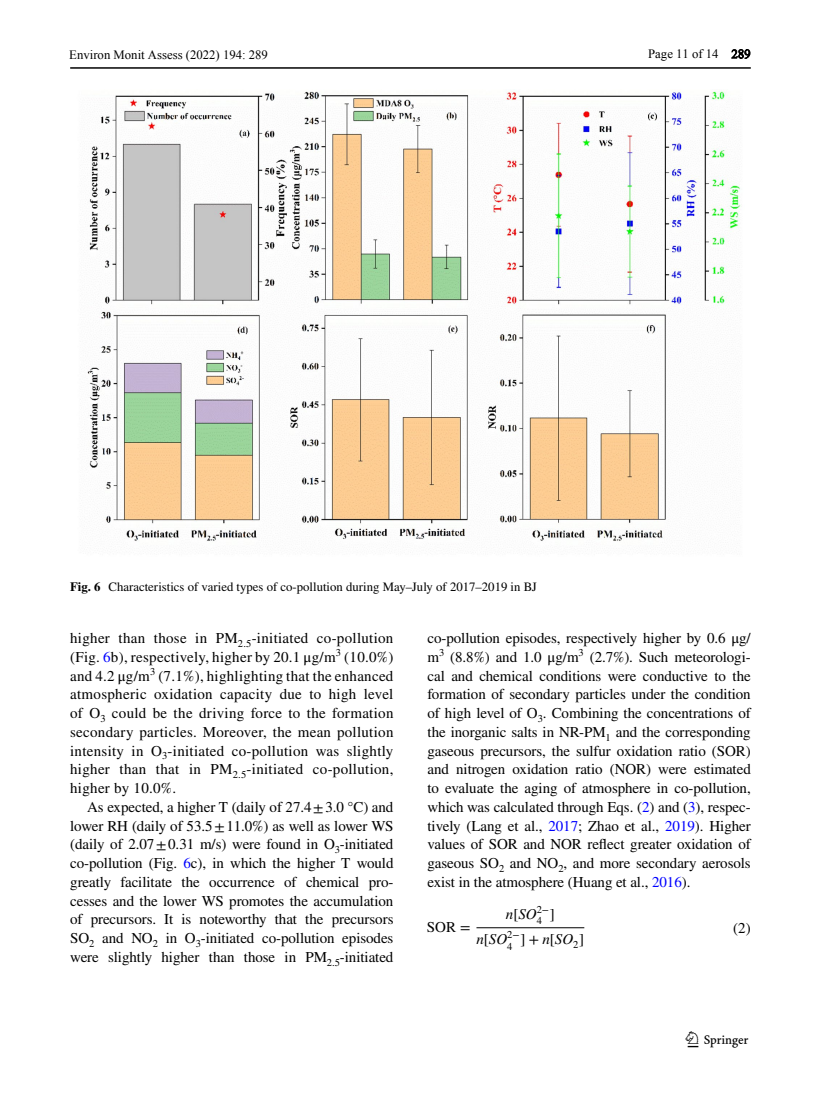
<style>
.page{position:relative;width:821px;height:1106px;background:#fff}
.page>*{position:absolute;margin:0;border:0;box-sizing:border-box;transform-origin:0 0}
.t1{font:22.5px "Springnew Regular 3";color:#000}
.t2{font:15px/18.8px "STIX";letter-spacing:-.005em;color:#000;text-align:justify}
.t3{font:15px "STIX Math Regular 2";color:#000}
.t4{font:15px "STIX General Italic 2";color:#000}
.t5{font:12.75px "STIX";color:#000}
.t6{font:12.75px "Times New Roman";color:#000}
.t7{font:10.5px "STIX General Regular 2";color:#000}
.s1{font-weight:700}
.s2{color:#00f}
.s3{font-family:"STIX Math Regular 2"}
.s4{font-family:"STIX General Italic 2"}
</style>
<div class="page">
<hr style="left:70px;top:67px;width:680px;height:2px;background:#000">
<hr style="left:476px;top:927px;width:108px;height:1px;background:#000">
<img style="left:87px;top:89px;width:654px;height:452px">
<p class="t6" style="left:69px;top:50px;width:200px">Environ Monit Assess (2022) 194: 289</p>
<p class="t6" style="left:648px;top:49px;width:104px">Page 11 of 14 289</p>
<p class="t5" style="left:70px;top:578px;width:468px"><span class="s1">Fig. 6</span> Characteristics of varied types of co-pollution during May–July of 2017–2019 in BJ</p>
<p class="t2" style="left:70px;top:629px;width:325px">higher than those in PM<sub>2.5</sub>-initiated co-pollution (Fig. <span class="s2">6</span>b), respectively, higher by 20.1 μg/m<sup>3</sup> (10.0%) and 4.2 μg/m<sup>3</sup> (7.1%), highlighting that the enhanced atmospheric oxidation capacity due to high level of O<sub>3</sub> could be the driving force to the formation secondary particles. Moreover, the mean pollution intensity in O<sub>3</sub>-initiated co-pollution was slightly higher than that in PM<sub>2.5</sub>-initiated co-pollution, higher by 10.0%.</p>
<p class="t2" style="left:70px;top:798px;width:325px;text-indent:17px">As expected, a higher T (daily of 27.4±3.0 °C) and lower RH (daily of 53.5±11.0%) as well as lower WS (daily of 2.07±0.31 m/s) were found in O<sub>3</sub>-initiated co-pollution (Fig. <span class="s2">6</span>c), in which the higher T would greatly facilitate the occurrence of chemical pro&shy;cesses and the lower WS promotes the accumulation of precursors. It is noteworthy that the precursors SO<sub>2</sub> and NO<sub>2</sub> in O<sub>3</sub>-initiated co-pollution episodes were slightly higher than those in PM<sub>2.5</sub>-initiated</p>
<p class="t2" style="left:427px;top:629px;width:325px">co-pollution episodes, respectively higher by 0.6 μg/ m<sup>3</sup> (8.8%) and 1.0 μg/m<sup>3</sup> (2.7%). Such meteorologi&shy;cal and chemical conditions were conductive to the formation of secondary particles under the condition of high level of O<sub>3</sub>. Combining the concentrations of the inorganic salts in NR-PM<sub>1</sub> and the corresponding gaseous precursors, the sulfur oxidation ratio (SOR) and nitrogen oxidation ratio (NOR) were estimated to evaluate the aging of atmosphere in co-pollution, which was calculated through Eqs. (<span class="s2">2</span>) and (<span class="s2">3</span>), respec&shy;tively (Lang et al., <span class="s2">2017</span>; Zhao et al., <span class="s2">2019</span>). Higher values of SOR and NOR reflect greater oxidation of gaseous SO<sub>2</sub> and NO<sub>2</sub>, and more secondary aerosols exist in the atmosphere (Huang et al., <span class="s2">2016</span>).</p>
<p class="t3" style="left:427px;top:921px;width:45px">SOR =</p>
<p class="t2" style="left:733px;top:920px;width:19px">(2)</p>
<p class="t4" style="left:506px;top:905px;width:45px">n<span class="s3">[</span>SO<sup>2</sup><sup>−</sup></p>
<p class="t7" style="left:536px;top:914px;width:20px">4 <sup>]</sup></p>
<p class="t4" style="left:476px;top:930px;width:45px">n<span class="s3">[</span>SO<sup>2</sup><sup>−</sup></p>
<p class="t3" style="left:507px;top:934px;width:78px"><sub>4</sub> ] + <span class="s4">n</span>[<span class="s4">SO</span><sub>2</sub>]</p>
<h1 class="t1" style="left:687px;top:1031px;width:62px">1 3</h1>
</div>
